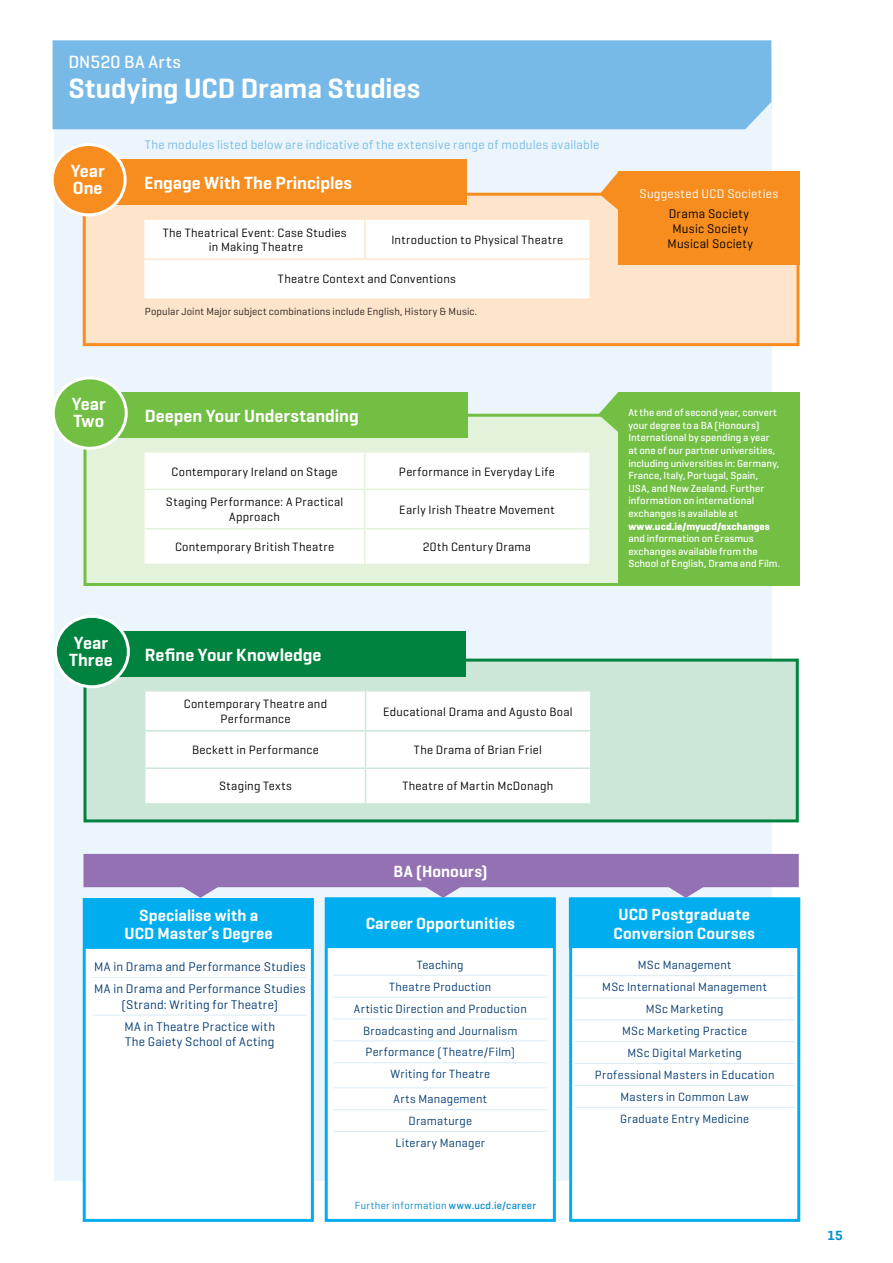
<style>
.page{position:relative;width:893px;height:1263px;background:#fff}
.page>*{position:absolute;margin:0;border:0;box-sizing:border-box;transform-origin:0 0}
.t1{font:600 28.5px "Geogrotesque";color:#fff}
.t2{font:600 18px/16.8px "Geogrotesque";color:#fff}
.t3{font:500 18px "Geogrotesque";letter-spacing:.015em;color:#fff}
.t4{font:600 16.5px/18.8px "Geogrotesque";letter-spacing:.005em;color:#fff;text-align:center}
.t5{font:600 13.5px "Geogrotesque";color:#008fd5}
.t6{font:12.75px/22.4px "Geogrotesque";letter-spacing:.025em;color:#003a70}
.t7{font:12.75px "Geogrotesque";letter-spacing:.02em;color:#77bae7}
.t8{font:12.75px/15.3px "Geogrotesque";letter-spacing:.02em;color:#000;text-align:center}
.t9{font:12.75px "Geogrotesque";letter-spacing:.02em;color:#fff}
.t10{font:12.3px/14.7px "Geogrotesque";letter-spacing:.025em;color:#000;text-align:center}
.t11{font:12.15px/21.9px "Geogrotesque";letter-spacing:.02em;color:#003a70;text-align:center}
.t12{font:500 10.5px/12.6px "Geogrotesque";letter-spacing:.005em;color:#fff}
.t13{font:10.5px "Geogrotesque";letter-spacing:.015em;color:#221f1f}
.t14{font:10.5px "Geogrotesque";letter-spacing:.03em;color:#0089cf}
.t15{font:700 10.5px "Geogrotesque";letter-spacing:.005em;color:#fff}
.s1{font-weight:500}
</style>
<div class="page">
<div style="left:54px;top:61px;width:717px;height:1120px;background:#ebf5fb"></div>
<div style="left:53px;top:40px;width:718px;height:89px;background:#77bae7"></div>
<div style="left:83px;top:193px;width:716px;height:153px;background:#fee4ca;border:3px solid #f78d1e"></div>
<div style="left:83px;top:414px;width:716px;height:172px;background:#e3f2da;border:3px solid #72bf44"></div>
<div style="left:83px;top:659px;width:716px;height:163px;background:#cce6d8;border:3px solid #00833e"></div>
<div style="left:79px;top:159px;width:388px;height:46px;background:#f78d1e"></div>
<div style="left:52px;top:144px;width:73px;height:71px;background:#f78d1e;border-radius:50%"></div>
<div style="left:51px;top:143px;width:76px;height:73px;border:3px solid #fff;border-radius:50%"></div>
<div style="left:80px;top:392px;width:388px;height:46px;background:#72bf44"></div>
<div style="left:53px;top:378px;width:73px;height:70px;background:#72bf44;border-radius:50%"></div>
<div style="left:52px;top:376px;width:76px;height:74px;border:3px solid #fff;border-radius:50%"></div>
<div style="left:86px;top:631px;width:380px;height:46px;background:#00833e"></div>
<div style="left:55px;top:616px;width:73px;height:71px;background:#00833e;border-radius:50%"></div>
<div style="left:54px;top:615px;width:76px;height:73px;border:3px solid #fff;border-radius:50%"></div>
<div style="left:83px;top:898px;width:231px;height:324px;background:#fff;border:3px solid #00aeef"></div>
<div style="left:325px;top:897px;width:231px;height:325px;background:#fff;border:3px solid #00aeef"></div>
<div style="left:569px;top:897px;width:231px;height:325px;background:#fff;border:3px solid #00aeef"></div>
<div style="left:85px;top:899px;width:227px;height:49px;background:#00aeef"></div>
<div style="left:84px;top:899px;width:229px;height:50px;border:2px solid #00aeef"></div>
<div style="left:570px;top:899px;width:229px;height:48px;background:#00aeef"></div>
<div style="left:569px;top:898px;width:231px;height:50px;border:2px solid #00aeef"></div>
<div style="left:326px;top:899px;width:228px;height:48px;background:#00aeef"></div>
<div style="left:325px;top:898px;width:230px;height:50px;border:2px solid #00aeef"></div>
<hr style="left:93px;top:977px;width:214px;height:1px;background:#d9ecf7">
<hr style="left:93px;top:1015px;width:214px;height:1px;background:#d9ecf7">
<hr style="left:333px;top:975px;width:215px;height:1px;background:#d9ecf7">
<hr style="left:333px;top:997px;width:215px;height:1px;background:#d9ecf7">
<hr style="left:333px;top:1019px;width:215px;height:1px;background:#d9ecf7">
<hr style="left:333px;top:1040px;width:215px;height:1px;background:#d9ecf7">
<hr style="left:333px;top:1062px;width:215px;height:1px;background:#d9ecf7">
<hr style="left:333px;top:1087px;width:215px;height:1px;background:#d9ecf7">
<hr style="left:333px;top:1109px;width:215px;height:1px;background:#d9ecf7">
<hr style="left:333px;top:1131px;width:215px;height:1px;background:#d9ecf7">
<hr style="left:574px;top:975px;width:221px;height:1px;background:#d9ecf7">
<hr style="left:574px;top:998px;width:221px;height:1px;background:#d9ecf7">
<hr style="left:574px;top:1019px;width:221px;height:1px;background:#d9ecf7">
<hr style="left:574px;top:1041px;width:221px;height:1px;background:#d9ecf7">
<hr style="left:574px;top:1063px;width:221px;height:1px;background:#d9ecf7">
<hr style="left:574px;top:1085px;width:221px;height:1px;background:#d9ecf7">
<hr style="left:574px;top:1107px;width:221px;height:1px;background:#d9ecf7">
<div style="left:618px;top:172px;width:181px;height:93px;background:#f78d1e"></div>
<div style="left:618px;top:392px;width:181px;height:194px;background:#72bf44"></div>
<svg style="left:599px;top:172px;width:19px;height:38px"></svg>
<svg style="left:598px;top:392px;width:20px;height:40px"></svg>
<div style="left:144px;top:220px;width:446px;height:78px;background:#fff"></div>
<hr style="left:364px;top:220px;width:2px;height:38px;background:#fee4ca">
<hr style="left:144px;top:258px;width:221px;height:2px;background:#fee4ca">
<hr style="left:365px;top:258px;width:225px;height:2px;background:#fee4ca">
<div style="left:145px;top:691px;width:445px;height:112px;background:#fff"></div>
<hr style="left:365px;top:691px;width:1px;height:39px;background:#cce6d8">
<hr style="left:145px;top:730px;width:221px;height:1px;background:#cce6d8">
<hr style="left:366px;top:730px;width:224px;height:1px;background:#cce6d8">
<hr style="left:365px;top:731px;width:1px;height:36px;background:#cce6d8">
<hr style="left:145px;top:767px;width:221px;height:2px;background:#cce6d8">
<hr style="left:366px;top:767px;width:224px;height:2px;background:#cce6d8">
<hr style="left:365px;top:769px;width:1px;height:34px;background:#cce6d8">
<div style="left:145px;top:453px;width:444px;height:111px;background:#fff"></div>
<hr style="left:364px;top:453px;width:1px;height:36px;background:#e3f2da">
<hr style="left:145px;top:489px;width:220px;height:1px;background:#e3f2da">
<hr style="left:365px;top:489px;width:224px;height:1px;background:#e3f2da">
<hr style="left:364px;top:490px;width:1px;height:38px;background:#e3f2da">
<hr style="left:145px;top:528px;width:220px;height:1px;background:#e3f2da">
<hr style="left:365px;top:528px;width:224px;height:1px;background:#e3f2da">
<hr style="left:364px;top:529px;width:1px;height:35px;background:#e3f2da">
<svg style="left:83px;top:854px;width:716px;height:44px"></svg>
<h2 class="t3" style="left:68px;top:50px;width:114px">DN520 BA Arts</h2>
<h1 class="t1" style="left:68px;top:70px;width:353px">Studying UCD Drama Studies</h1>
<p class="t7" style="left:145px;top:137px;width:456px">The modules listed below are indicative of the extensive range of modules available</p>
<h2 class="t2" style="left:71px;top:162px;width:36px">Year<br>One</h2>
<h2 class="t2" style="left:144px;top:174px;width:209px">Engage With The Principles</h2>
<p class="t10" style="left:163px;top:225px;width:185px">The Theatrical Event: Case Studies in Making Theatre</p>
<p class="t10" style="left:391px;top:232px;width:173px">Introduction to Physical Theatre</p>
<p class="t10" style="left:278px;top:271px;width:179px">Theatre Context and Conventions</p>
<p class="t13" style="left:145px;top:305px;width:334px">Popular Joint Major subject combinations include English, History &amp; Music.</p>
<p class="t9" style="left:639px;top:186px;width:140px">Suggested UCD Societies</p>
<p class="t8" style="left:668px;top:205px;width:87px">Drama Society<br>Music Society<br>Musical Society</p>
<h2 class="t2" style="left:72px;top:396px;width:36px">Year<br>Two</h2>
<h2 class="t2" style="left:145px;top:408px;width:216px">Deepen Your Understanding</h2>
<p class="t10" style="left:172px;top:464px;width:167px">Contemporary Ireland on Stage</p>
<p class="t10" style="left:399px;top:464px;width:158px">Performance in Everyday Life</p>
<p class="t10" style="left:166px;top:494px;width:179px">Staging Performance: A Practical<br>Approach</p>
<p class="t10" style="left:399px;top:502px;width:157px">Early Irish Theatre Movement</p>
<p class="t10" style="left:175px;top:539px;width:161px">Contemporary British Theatre</p>
<p class="t10" style="left:423px;top:539px;width:110px">20th Century Drama</p>
<h2 class="t2" style="left:69px;top:634px;width:45px">Year<br>Three</h2>
<h2 class="t2" style="left:145px;top:646px;width:178px">Refine Your Knowledge</h2>
<p class="t10" style="left:184px;top:696px;width:145px">Contemporary Theatre and<br>Performance</p>
<p class="t10" style="left:383px;top:704px;width:191px">Educational Drama and Agusto Boal</p>
<p class="t10" style="left:192px;top:742px;width:128px">Beckett in Performance</p>
<p class="t10" style="left:414px;top:742px;width:129px">The Drama of Brian Friel</p>
<p class="t10" style="left:219px;top:778px;width:74px">Staging Texts</p>
<p class="t10" style="left:402px;top:778px;width:152px">Theatre of Martin McDonagh</p>
<h3 class="t4" style="left:394px;top:861px;width:95px">BA (Honours)</h3>
<p class="t12" style="left:628px;top:406px;width:152px">At the end of second year, convert your degree to a BA (Honours)<br>International by spending a year at one of our partner universities, including universities in: Germany,<br>France, Italy, Portugal, Spain,<br>USA, and New Zealand. Further information on international exchanges is available at</p>
<p class="t15" style="left:628px;top:519px;width:143px">www.ucd.ie/myucd/exchanges</p>
<p class="t12" style="left:628px;top:532px;width:153px">and information on Erasmus exchanges available from the<br>School of English, Drama and Film.</p>
<h3 class="t4" style="left:125px;top:905px;width:150px">Specialise with a<br>UCD Master’s Degree</h3>
<h3 class="t4" style="left:613px;top:905px;width:143px">UCD Postgraduate<br>Conversion Courses</h3>
<h3 class="t4" style="left:366px;top:914px;width:151px">Career Opportunities</h3>
<p class="t6" style="left:94px;top:955px;width:213px">MA in Drama and Performance Studies<br>MA in Drama and Performance Studies</p>
<p class="t6" style="left:121px;top:993px;width:158px">(Strand: Writing for Theatre)<br>MA in Theatre Practice with</p>
<p class="t6" style="left:125px;top:1030px;width:151px">The Gaiety School of Acting</p>
<p class="t11" style="left:354px;top:953px;width:174px">Teaching<br>Theatre Production<br>Artistic Direction and Production<br>Broadcasting and Journalism<br>Performance (Theatre/Film)<br>Writing for Theatre</p>
<p class="t11" style="left:393px;top:1088px;width:95px">Arts Management<br>Dramaturge<br>Literary Manager</p>
<p class="t14" style="left:355px;top:1199px;width:183px">Further information <span class="s1">www.ucd.ie/career</span></p>
<p class="t11" style="left:595px;top:953px;width:181px">MSc Management<br>MSc International Management<br>MSc Marketing<br>MSc Marketing Practice<br>MSc Digital Marketing<br>Professional Masters in Education<br>Masters in Common Law<br>Graduate Entry Medicine</p>
<p class="t5" style="left:827px;top:1227px;width:17px">15</p>
</div>
